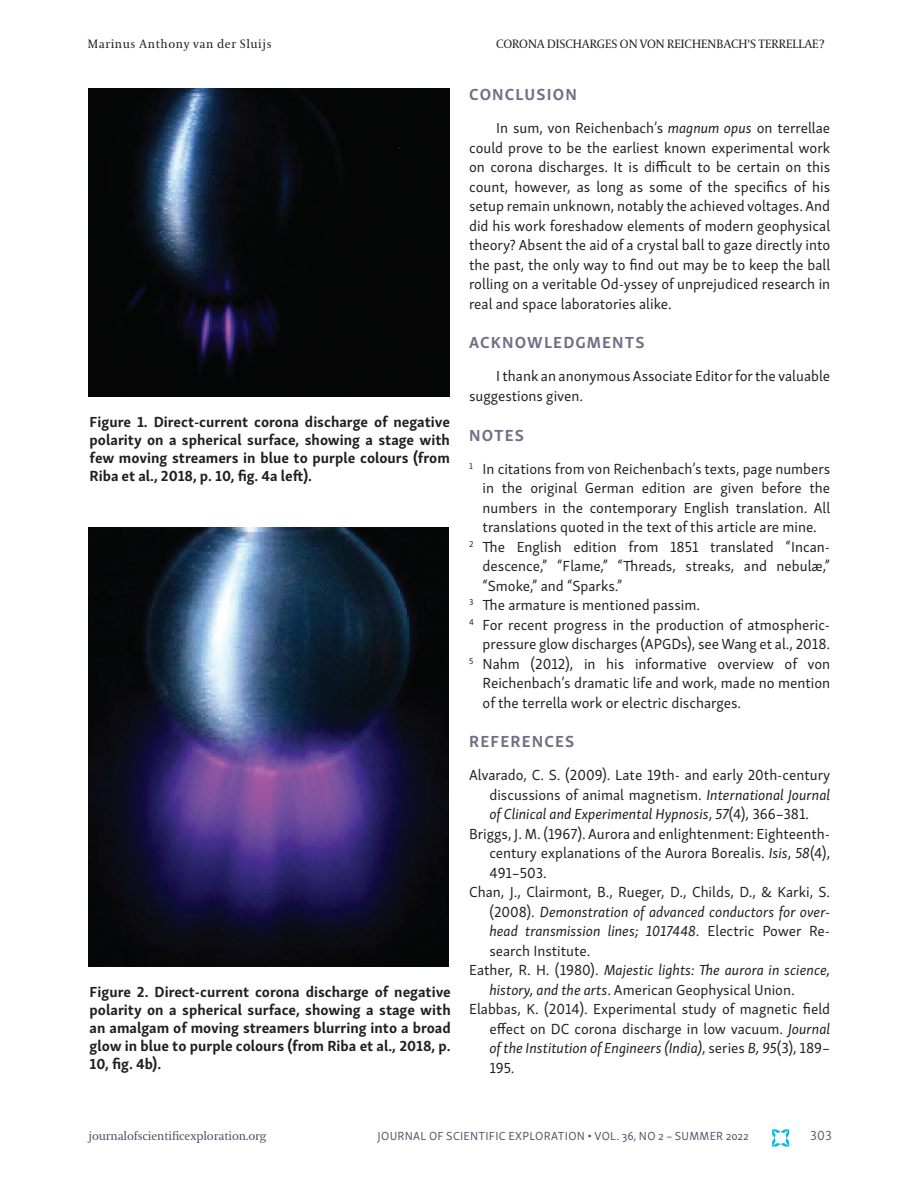
<style>
.page{position:relative;width:918px;height:1188px;background:#fff}
.page>*{position:absolute;margin:0;border:0;box-sizing:border-box;transform-origin:0 0}
.H1_11pt{font:700 16.5px "Skolar Sans PE";letter-spacing:.07em;color:#726e85}
.TX_ref{font:15px/19.5px "Skolar Sans PE";color:#231f20;text-align:justify}
.t1{font:700 15px/18px "Skolar Sans PE";color:#231f20;text-align:justify}
.TX_ref-2{font:italic 15px/19.5px "Skolar Sans PE";color:#231f20}
.t2{font:13.5px "Skolar Sans PE";color:#66605e}
.t3{font:12px "Skolar Sans PE";letter-spacing:.025em;color:#53506a}
.t4{font:12px "Coranto 2";color:#231f20}
.t5{font:12px "Coranto 2";letter-spacing:-.01em;color:#53506a}
.t6{font:12px "Coranto 2";letter-spacing:.05em;color:#231f20}
.s1{font-style:italic}
.s2{font-style:normal}
</style>
<div class="page">
<svg style="left:772px;top:1129px;width:17px;height:18px"></svg>
<img style="left:88px;top:527px;width:361px;height:440px">
<img style="left:88px;top:89px;width:362px;height:307px">
<p class="t6" style="left:88px;top:37px;width:185px">Marinus Anthony van der Sluijs</p>
<p class="t4" style="left:496px;top:37px;width:330px">CORONA DISCHARGES ON VON REICHENBACH'S TERRELLAE?</p>
<p class="t1" style="left:90px;top:411px;width:362px">Figure 1. Direct-current corona discharge of negative polarity on a spherical surface, showing a stage with few moving streamers in blue to purple colours (from Riba et al., 2018, p. 10, fig. 4a left).</p>
<p class="t1" style="left:90px;top:981px;width:363px">Figure 2. Direct-current corona discharge of negative polarity on a spherical surface, showing a stage with an amalgam of moving streamers blurring into a broad glow in blue to purple colours (from Riba et al., 2018, p.<br>10, fig. 4b).</p>
<p class="H1_11pt" style="left:469px;top:81px;width:109px">CONCLUSION</p>
<p class="TX_ref" style="left:469px;top:117px;width:363px;text-indent:27px">In sum, von Reichenbach’s <span class="s1">magnum opus</span> on terrellae could prove to be the earliest known experimental work on corona discharges. It is difficult to be certain on this count, however, as long as some of the specifics of his setup remain unknown, notably the achieved voltages. And did his work foreshadow elements of modern geophysical theory? Absent the aid of a crystal ball to gaze directly into the past, the only way to find out may be to keep the ball rolling on a veritable Od-yssey of unprejudiced research in real and space laboratories alike.</p>
<p class="H1_11pt" style="left:469px;top:329px;width:177px">ACKNOWLEDGMENTS</p>
<p class="TX_ref" style="left:469px;top:365px;width:363px;text-indent:27px">I thank an anonymous Associate Editor for the valuable suggestions given.</p>
<p class="H1_11pt" style="left:469px;top:422px;width:56px">NOTES</p>
<p class="TX_ref" style="left:483px;top:458px;width:349px;text-indent:-14px"><sup>1</sup> In citations from von Reichenbach’s texts, page numbers in the original German edition are given before the numbers in the contemporary English translation. All translations quoted in the text of this article are mine.</p>
<p class="TX_ref" style="left:483px;top:536px;width:349px;text-indent:-14px"><sup>2</sup> The English edition from 1851 translated “Incan&shy;descence,” “Flame,” “Threads, streaks, and nebulæ,” “Smoke,” and “Sparks.”</p>
<p class="TX_ref" style="left:469px;top:594px;width:233px"><sup>3</sup> The armature is mentioned passim.</p>
<p class="TX_ref" style="left:469px;top:614px;width:363px;text-align:right"><sup>4</sup> For recent progress in the production of atmospheric&shy;pressure glow discharges (APGDs), see Wang et al., 2018.</p>
<p class="TX_ref" style="left:483px;top:653px;width:349px;text-indent:-14px"><sup>5</sup> Nahm (2012), in his informative overview of von Reichenbach’s dramatic life and work, made no mention of the terrella work or electric discharges.</p>
<p class="H1_11pt" style="left:469px;top:728px;width:107px">REFERENCES</p>
<p class="TX_ref" style="left:489px;top:764px;width:343px;text-indent:-20px">Alvarado, C. S. (2009). Late 19th- and early 20th-century discussions of animal magnetism. <span class="s1">International Journal of Clinical and Experimental Hypnosis</span>, <span class="s1">57</span>(4), 366–381.</p>
<p class="TX_ref" style="left:489px;top:823px;width:342px;text-indent:-20px">Briggs, J. M. (1967). Aurora and enlightenment: Eighteenth&shy;century explanations of the Aurora Borealis. <span class="s1">Isis</span>, <span class="s1">58</span>(4), 491–503.</p>
<p class="TX_ref" style="left:489px;top:881px;width:342px;text-indent:-20px">Chan, J., Clairmont, B., Rueger, D., Childs, D., &amp; Karki, S. (2008). <span class="s1">Demonstration of advanced conductors for over&shy;head transmission lines; 1017448</span>. Electric Power Re&shy;search Institute.</p>
<p class="TX_ref-2" style="left:489px;top:959px;width:342px;text-indent:-20px"><span class="s2">Eather, R. H. (1980).</span> Majestic lights: The aurora in science, history, and the arts<span class="s2">. American Geophysical Union.</span></p>
<p class="TX_ref" style="left:489px;top:998px;width:342px;text-indent:-20px">Elabbas, K. (2014). Experimental study of magnetic field effect on DC corona discharge in low vacuum. <span class="s1">Journal of the Institution of Engineers (India)</span>, series <span class="s1">B, 95</span>(3), 189– 195.</p>
<p class="t5" style="left:89px;top:1129px;width:180px">journalofscientificexploration.org</p>
<p class="t3" style="left:378px;top:1127px;width:373px">JOURNAL OF SCIENTIFIC EXPLORATION • VOL. 36, NO 2 – SUMMER 2022</p>
<p class="t2" style="left:810px;top:1126px;width:23px">303</p>
</div>
